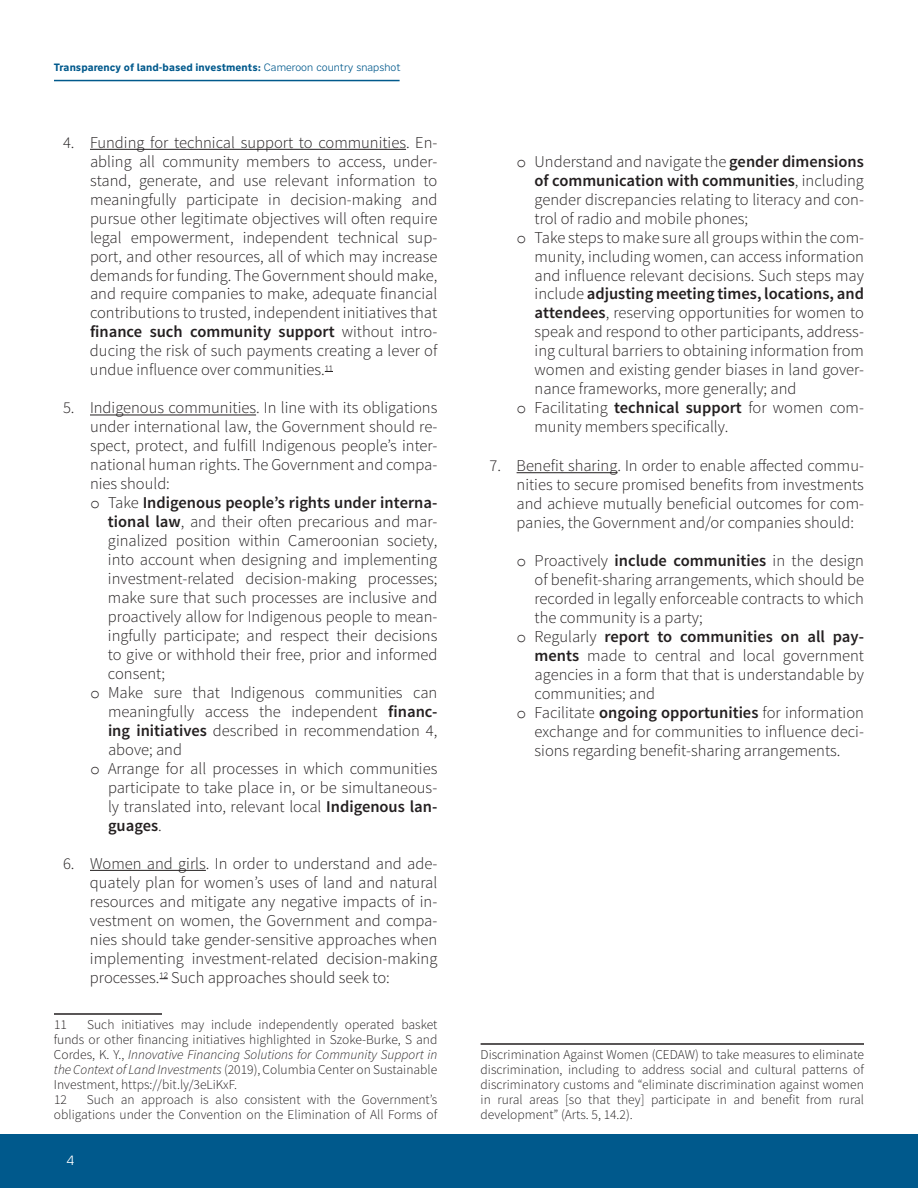
<style>
.page{position:relative;width:918px;height:1188px;background:#fff}
.page>*{position:absolute;margin:0;border:0;box-sizing:border-box;transform-origin:0 0}
.List_Paragraph{font:300 16.5px/18.9px "Source Sans Pro";color:#231f20;text-align:justify}
.Paragraph_Style_2{font:300 13.5px/15px "Source Sans Pro";color:#231f20;text-align:justify}
.t1{font:300 13.5px "Nort";color:#fff}
.t2{font:700 10.5px "Nort";color:#00598c}
.s1{font-weight:300}
.s2{font-weight:600}
.s3{font-family:"Courier New";font-weight:400}
.s4{font-style:italic}
</style>
<div class="page">
<div style="left:0;top:1134px;width:918px;height:54px;background:#00598c"></div>
<hr style="left:54px;top:80px;width:346px;height:1px;background:#00598c">
<hr style="left:517px;top:472px;width:100px;height:1px;background:#231f20">
<hr style="left:481px;top:1043px;width:383px;height:2px;background:#231f20">
<hr style="left:90px;top:149px;width:316px;height:1px;background:#231f20">
<hr style="left:90px;top:415px;width:166px;height:1px;background:#231f20">
<hr style="left:90px;top:870px;width:116px;height:1px;background:#231f20">
<hr style="left:54px;top:1013px;width:108px;height:2px;background:#231f20">
<p class="t2" style="left:54px;top:61px;width:348px">Transparency of land-based investments: <span class="s1">Cameroon country snapshot</span></p>
<p class="List_Paragraph" style="left:90px;top:133px;width:349px;text-indent:-27px">4. Funding for technical support to communities. En&shy;abling all community members to access, under&shy;stand, generate, and use relevant information to meaningfully participate in decision-making and pursue other legitimate objectives will often require legal empowerment, independent technical sup&shy;port, and other resources, all of which may increase demands for funding. The Government should make, and require companies to make, adequate financial contributions to trusted, independent initiatives that <span class="s2">finance such community support</span> without intro&shy;ducing the risk of such payments creating a lever of undue influence over communities.<sup>11</sup></p>
<p class="List_Paragraph" style="left:90px;top:398px;width:349px;text-indent:-27px">5. Indigenous communities. In line with its obligations under international law, the Government should re&shy;spect, protect, and fulfill Indigenous people’s inter&shy;national human rights. The Government and compa&shy;nies should:</p>
<p class="List_Paragraph" style="left:108px;top:493px;width:331px;text-indent:-18px"><span class="s3">o</span> Take <span class="s2">Indigenous people’s rights under interna&shy;tional law</span>, and their often precarious and mar&shy;ginalized position within Cameroonian society, into account when designing and implementing investment-related decision-making processes; make sure that such processes are inclusive and proactively allow for Indigenous people to mean&shy;ingfully participate; and respect their decisions to give or withhold their free, prior and informed consent;</p>
<p class="List_Paragraph" style="left:108px;top:683px;width:331px;text-indent:-18px"><span class="s3">o</span> Make sure that Indigenous communities can meaningfully access the independent <span class="s2">financ&shy;ing initiatives</span> described in recommendation 4, above; and</p>
<p class="List_Paragraph" style="left:108px;top:759px;width:331px;text-indent:-18px"><span class="s3">o</span> Arrange for all processes in which communities participate to take place in, or be simultaneous&shy;ly translated into, relevant local <span class="s2">Indigenous lan&shy;guages</span>.</p>
<p class="List_Paragraph" style="left:90px;top:854px;width:349px;text-indent:-27px">6. Women and girls. In order to understand and ade&shy;quately plan for women’s uses of land and natural resources and mitigate any negative impacts of in&shy;vestment on women, the Government and compa&shy;nies should take gender-sensitive approaches when implementing investment-related decision-making processes.<sup>12</sup> Such approaches should seek to:</p>
<p class="Paragraph_Style_2" style="left:54px;top:1017px;width:14px">11</p>
<p class="Paragraph_Style_2" style="left:54px;top:1017px;width:385px;text-indent:33px">Such initiatives may include independently operated basket funds or other financing initiatives highlighted in Szoke-Burke, S and Cordes, K. Y., <span class="s4">Innovative Financing Solutions for Community Support in</span></p>
<p class="Paragraph_Style_2" style="left:54px;top:1062px;width:385px"><span class="s4">the Context of Land Investments</span> (2019), Columbia Center on Sustainable<br>Investment, https://bit.ly/3eLiKxF.</p>
<p class="Paragraph_Style_2" style="left:54px;top:1092px;width:14px">12</p>
<p class="Paragraph_Style_2" style="left:54px;top:1092px;width:385px;text-align:right">Such an approach is also consistent with the Government’s obligations under the Convention on the Elimination of All Forms of</p>
<p class="t1" style="left:67px;top:1152px;width:10px">4</p>
<p class="List_Paragraph" style="left:535px;top:152px;width:331px;text-indent:-18px"><span class="s3">o</span> Understand and navigate the <span class="s2">gender dimensions of communication with communities</span>, including gender discrepancies relating to literacy and con&shy;trol of radio and mobile phones;</p>
<p class="List_Paragraph" style="left:535px;top:228px;width:331px;text-indent:-18px"><span class="s3">o</span> Take steps to make sure all groups within the com&shy;munity, including women, can access information and influence relevant decisions. Such steps may include <span class="s2">adjusting meeting times, locations, and attendees</span>, reserving opportunities for women to speak and respond to other participants, address&shy;ing cultural barriers to obtaining information from women and existing gender biases in land gover&shy;nance frameworks, more generally; and</p>
<p class="List_Paragraph" style="left:535px;top:398px;width:331px;text-indent:-18px"><span class="s3">o</span> Facilitating <span class="s2">technical support</span> for women com&shy;munity members specifically.</p>
<p class="List_Paragraph" style="left:517px;top:456px;width:349px;text-indent:-27px">7. Benefit sharing. In order to enable affected commu&shy;nities to secure promised benefits from investments and achieve mutually beneficial outcomes for com&shy;panies, the Government and/or companies should:</p>
<p class="List_Paragraph" style="left:535px;top:551px;width:331px;text-indent:-18px"><span class="s3">o</span> Proactively <span class="s2">include communities</span> in the design of benefit-sharing arrangements, which should be recorded in legally enforceable contracts to which the community is a party;</p>
<p class="List_Paragraph" style="left:535px;top:627px;width:331px;text-indent:-18px"><span class="s3">o</span> Regularly <span class="s2">report to communities on all pay&shy;ments</span> made to central and local government agencies in a form that that is understandable by communities; and</p>
<p class="List_Paragraph" style="left:535px;top:703px;width:331px;text-indent:-18px"><span class="s3">o</span> Facilitate <span class="s2">ongoing opportunities</span> for information exchange and for communities to influence deci&shy;sions regarding benefit-sharing arrangements.</p>
<p class="Paragraph_Style_2" style="left:481px;top:1047px;width:385px">Discrimination Against Women (CEDAW) to take measures to eliminate</p>
<p class="Paragraph_Style_2" style="left:481px;top:1062px;width:385px">discrimination, including to address social and cultural patterns of discriminatory customs and “eliminate discrimination against women in rural areas [so that they] participate in and benefit from rural development” (Arts. 5, 14.2).</p>
</div>
